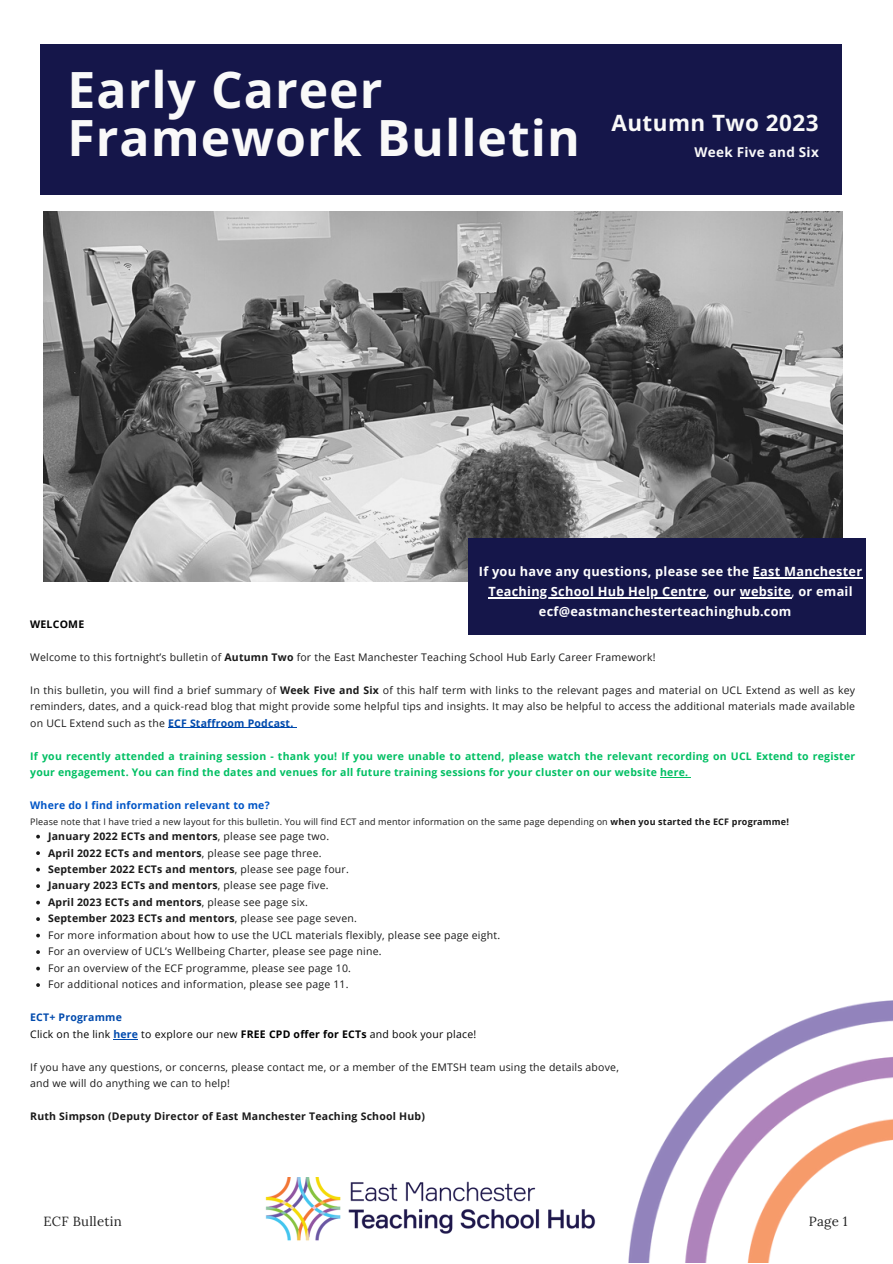
<style>
.page{position:relative;width:893px;height:1264px;background:#fff}
.page>*{position:absolute;margin:0;border:0;box-sizing:border-box;transform-origin:0 0}
.t1{font:700 49.95px/47.2px "Open Sans";letter-spacing:.02em;color:#f9f9f9}
.t2{font:700 22.5px "Open Sans";letter-spacing:.02em;color:#f9f9f9}
.t3{font:700 13.5px "Open Sans";letter-spacing:.02em;color:#f9f9f9}
.t4{font:13.2px "Lora";letter-spacing:.02em;color:#222}
.t5{font:700 12.75px "Open Sans";letter-spacing:.02em;color:#fff}
.t6{font:10.5px/16.5px "Open Sans";letter-spacing:.02em;color:#191919;text-align:justify}
.t7{font:700 10.5px "Open Sans";letter-spacing:.02em;color:#191919}
.t8{font:700 10.5px/16.5px "Open Sans";letter-spacing:.02em;color:#00bf63}
.t9{font:10.5px "Open Sans";letter-spacing:.02em;color:#000}
.t10{font:700 10.5px "Open Sans";letter-spacing:.02em;color:#0055c6}
.t11{font:700 10.5px "Open Sans";letter-spacing:.02em;color:#004aad}
.t12{font:700 10.5px "Open Sans";letter-spacing:.02em;color:#000}
.t13{font:9px "Open Sans";letter-spacing:.02em;color:#191919}
.s1{font-weight:400}
.s2{font-weight:700}
.s3{font-weight:700;color:#004aad}
</style>
<div class="page">
<div style="left:40px;top:45px;width:801px;height:149px;background:#15164a"></div>
<img style="left:43px;top:211px;width:799px;height:370px">
<img style="left:265px;top:1177px;width:331px;height:64px">
<svg style="left:36px;top:834px;width:4px;height:4px"></svg>
<svg style="left:36px;top:851px;width:4px;height:4px"></svg>
<svg style="left:36px;top:867px;width:4px;height:4px"></svg>
<svg style="left:36px;top:884px;width:4px;height:4px"></svg>
<svg style="left:36px;top:900px;width:4px;height:4px"></svg>
<svg style="left:36px;top:917px;width:4px;height:4px"></svg>
<svg style="left:36px;top:933px;width:4px;height:4px"></svg>
<svg style="left:36px;top:950px;width:4px;height:3px"></svg>
<svg style="left:36px;top:966px;width:4px;height:4px"></svg>
<svg style="left:36px;top:983px;width:4px;height:3px"></svg>
<hr style="left:168px;top:727px;width:125px;height:1px;background:#004aad">
<svg style="left:660px;top:777px;width:31px;height:1px"></svg>
<div style="left:468px;top:538px;width:397px;height:96px;background:#15164a"></div>
<img style="left:628px;top:1000px;width:264px;height:262px">
<hr style="left:752px;top:577px;width:110px;height:1px;background:#fff">
<hr style="left:488px;top:597px;width:218px;height:1px;background:#fff">
<hr style="left:739px;top:597px;width:52px;height:1px;background:#fff">
<p class="t1" style="left:67px;top:65px;width:514px">Early Career<br>Framework Bulletin</p>
<p class="t2" style="left:611px;top:107px;width:209px">Autumn Two 2023</p>
<p class="t3" style="left:694px;top:142px;width:126px">Week Five and Six</p>
<p class="t5" style="left:479px;top:562px;width:385px">If you have any questions, please see the East Manchester</p>
<p class="t5" style="left:488px;top:582px;width:366px">Teaching School Hub Help Centre<span class="s1">,</span> our website<span class="s1">,</span> or email</p>
<p class="t5" style="left:539px;top:602px;width:254px">ecf@eastmanchesterteachinghub.com</p>
<p class="t12" style="left:30px;top:616px;width:56px">WELCOME</p>
<p class="t6" style="left:30px;top:648px;width:627px">Welcome to this fortnight’s bulletin of <span class="s2">Autumn Two</span> for the East Manchester Teaching School Hub Early Career Framework!</p>
<p class="t6" style="left:30px;top:681px;width:826px">In this bulletin, you will find a brief summary of <span class="s2">Week Five and Six</span> of this half term with links to the relevant pages and material on UCL Extend as well as key reminders, dates, and a quick-read blog that might provide some helpful tips and insights. It may also be helpful to access the additional materials made available on UCL Extend such as the <span class="s3">ECF Staffroom Podcast.</span></p>
<p class="t8" style="left:30px;top:747px;width:826px">If you recently attended a training session - thank you! If you were unable to attend, please watch the relevant recording on UCL Extend to register your engagement. You can find the dates and venues for all future training sessions for your cluster on our website here.</p>
<p class="t10" style="left:30px;top:798px;width:241px">Where do I find information relevant to me?</p>
<p class="t13" style="left:30px;top:815px;width:760px">Please note that I have tried a new layout for this bulletin. You will find ECT and mentor information on the same page depending on <span class="s2">when you started the ECF programme!</span></p>
<p class="t7" style="left:48px;top:828px;width:282px">January 2022 ECTs and mentors<span class="s1">, please see page two.</span></p>
<p class="t7" style="left:48px;top:845px;width:275px">April 2022 ECTs and mentors<span class="s1">, please see page three.</span></p>
<p class="t7" style="left:48px;top:861px;width:302px">September 2022 ECTs and mentors<span class="s1">, please see page four.</span></p>
<p class="t7" style="left:48px;top:878px;width:282px">January 2023 ECTs and mentors<span class="s1">, please see page five.</span></p>
<p class="t7" style="left:48px;top:894px;width:261px">April 2023 ECTs and mentors<span class="s1">, please see page six.</span></p>
<p class="t7" style="left:48px;top:911px;width:310px">September 2023 ECTs and mentors<span class="s1">, please see page seven.</span></p>
<p class="t6" style="left:48px;top:926px;width:453px">For more information about how to use the UCL materials flexibly, please see page eight.</p>
<p class="t6" style="left:48px;top:943px;width:335px">For an overview of UCL’s Wellbeing Charter, please see page nine.</p>
<p class="t6" style="left:48px;top:959px;width:304px">For an overview of the ECF programme, please see page 10.</p>
<p class="t6" style="left:48px;top:976px;width:302px">For additional notices and information, please see page 11.</p>
<p class="t11" style="left:30px;top:1010px;width:93px">ECT+ Programme</p>
<p class="t9" style="left:30px;top:1026px;width:447px">Click on the link <span class="s3">here</span> to explore our new <span class="s2">FREE CPD offer for ECTs</span> and book your place!</p>
<p class="t6" style="left:30px;top:1058px;width:590px">If you have any questions, or concerns, please contact me, or a member of the EMTSH team using the details above,</p>
<p class="t6" style="left:30px;top:1075px;width:201px">and we will do anything we can to help!</p>
<p class="t7" style="left:30px;top:1109px;width:396px">Ruth Simpson (Deputy Director of East Manchester Teaching School Hub)</p>
<p class="t4" style="left:43px;top:1212px;width:80px">ECF Bulletin</p>
<p class="t4" style="left:808px;top:1212px;width:40px">Page 1</p>
</div>
